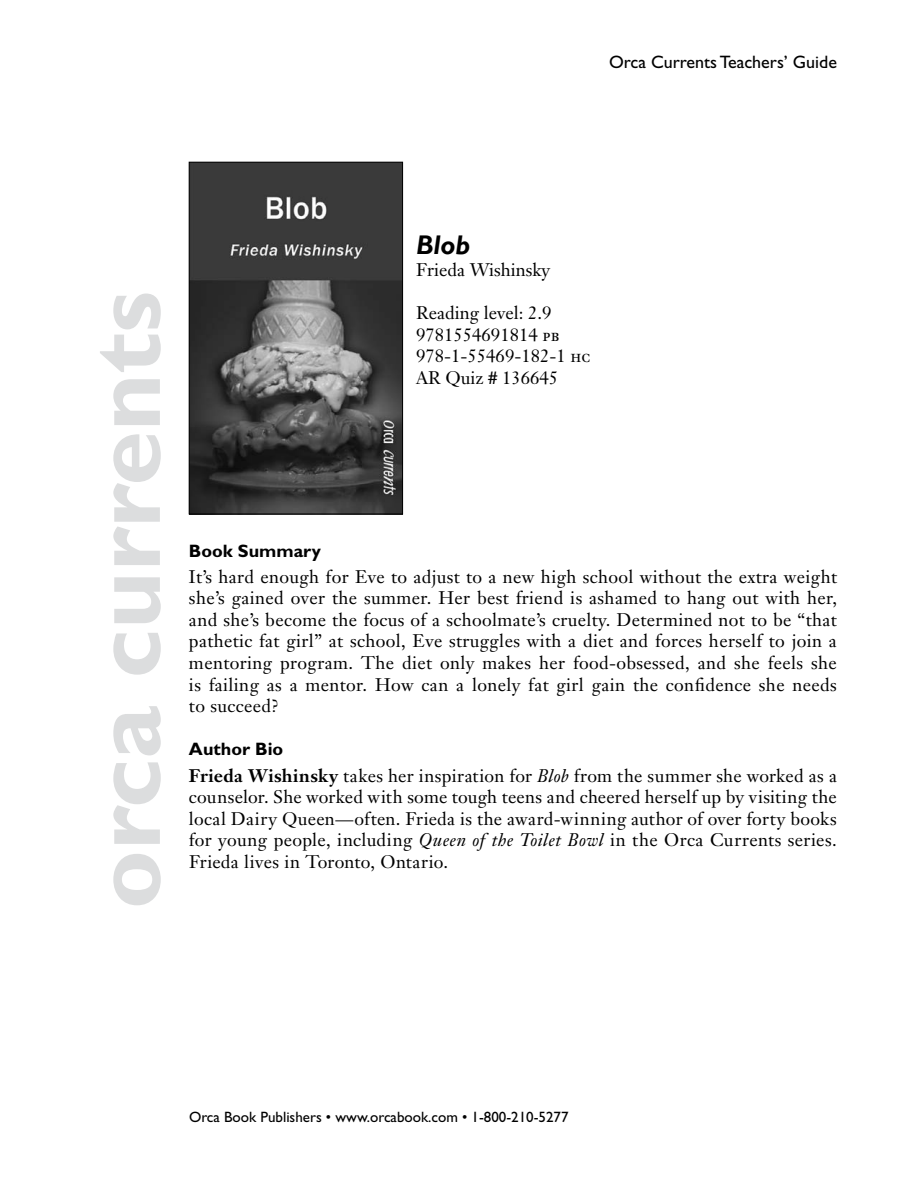
<style>
.page{position:relative;width:918px;height:1188px;background:#fff}
.page>*{position:absolute;margin:0;border:0;box-sizing:border-box;transform-origin:0 0}
.t1{font:700 99px "Gill Sans";color:#dcddde}
.t2{font:italic 700 27px "Gill Sans";color:#000}
.t3{font:18px/21.6px "Janson Text";letter-spacing:.01em;color:#000;text-align:justify}
.t4{font:18px "Gill Sans";color:#000}
.t5{font:700 18px "Gill Sans";color:#000}
.t6{font:15px "Gill Sans";color:#000}
.s1{font-family:"Janson Text Roman SC"}
.s2{font-weight:700}
.s3{font-style:italic}
</style>
<div class="page">
<img style="left:191px;top:164px;width:210px;height:348px">
<div style="left:189px;top:162px;width:214px;height:352px;border:1px solid #000"></div>
<p class="t4" style="left:609px;top:51px;width:229px">Orca Currents Teachers’ Guide</p>
<h1 class="t1" style="left:67px;top:909px;width:620px;rotate:-90deg">orca currents</h1>
<h2 class="t2" style="left:416px;top:229px;width:55px">Blob</h2>
<p class="t3" style="left:416px;top:259px;width:135px">Frieda Wishinsky</p>
<p class="t3" style="left:416px;top:302px;width:176px;text-align:left">Reading level: 2.9<br>9781554691814 <span class="s1">pb<br></span>978-1-55469-182-1 <span class="s1">hc<br></span>AR Quiz # 136645</p>
<p class="t5" style="left:189px;top:540px;width:134px">Book Summary</p>
<p class="t3" style="left:189px;top:565px;width:650px">It’s hard enough for Eve to adjust to a new high school without the extra weight she’s gained over the summer. Her best friend is ashamed to hang out with her, and she’s become the focus of a schoolmate’s cruelty. Determined not to be “that pathetic fat girl” at school, Eve struggles with a diet and forces herself to join a mentoring program. The diet only makes her food-obsessed, and she feels she is failing as a mentor. How can a lonely fat girl gain the confidence she needs to succeed?</p>
<p class="t5" style="left:189px;top:739px;width:96px">Author Bio</p>
<p class="t3" style="left:189px;top:764px;width:650px"><span class="s2">Frieda Wishinsky</span> takes her inspiration for <span class="s3">Blob</span> from the summer she worked as a counselor. She worked with some tough teens and cheered herself up by visiting the local Dairy Queen—often. Frieda is the award-winning author of over forty books for young people, including <span class="s3">Queen of the Toilet Bowl</span> in the Orca Currents series.<br>Frieda lives in Toronto, Ontario.</p>
<p class="t6" style="left:189px;top:1108px;width:381px">Orca Book Publishers • www.orcabook.com • 1-800-210-5277</p>
</div>
